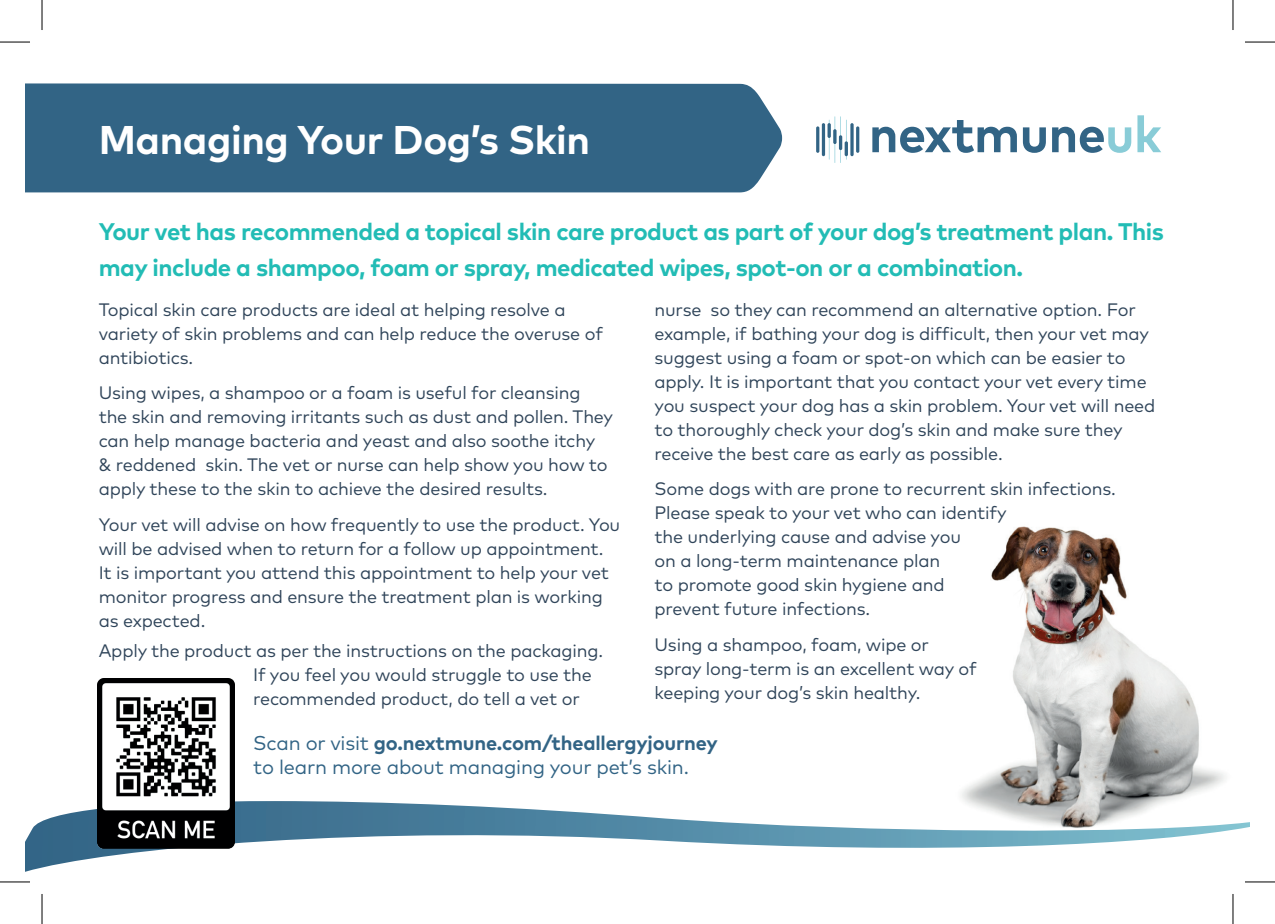
<style>
.page{position:relative;width:1275px;height:924px;background:#fff}
.page>*{position:absolute;margin:0;border:0;box-sizing:border-box;transform-origin:0 0}
.t1{font:700 40px "FF Mark Pro";letter-spacing:-.01em;color:#fff}
.t2{font:700 24px/36px "FF Mark Pro";letter-spacing:-.02em;color:#22bcb5}
.t3{font:20px/24px "FF Mark Pro";letter-spacing:-.01em;color:#326485}
.t4{font:18px/24px "FF Mark Pro";letter-spacing:-.01em;color:#30455a}
.s1{font-weight:700}
</style>
<div class="page">
<img style="left:961px;top:526px;width:264px;height:274px">
<svg style="left:25px;top:800px;width:1225px;height:71px"></svg>
<svg style="left:829px;top:116px;width:17px;height:47px"></svg>
<hr style="left:856px;top:126px;width:3px;height:27px;background:#326485;border-radius:2px">
<hr style="left:850px;top:123px;width:3px;height:33px;background:#326485;border-radius:2px">
<svg style="left:844px;top:141px;width:4px;height:15px"></svg>
<hr style="left:839px;top:135px;width:3px;height:15px;background:#326485;border-radius:2px">
<hr style="left:833px;top:129px;width:3px;height:15px;background:#326485;border-radius:2px">
<svg style="left:827px;top:123px;width:4px;height:15px"></svg>
<hr style="left:822px;top:123px;width:3px;height:33px;background:#326485;border-radius:2px">
<hr style="left:816px;top:126px;width:3px;height:27px;background:#326485;border-radius:2px">
<svg style="left:872px;top:120px;width:145px;height:33px"></svg>
<svg style="left:1023px;top:127px;width:23px;height:26px"></svg>
<svg style="left:1052px;top:127px;width:79px;height:26px"></svg>
<svg style="left:1137px;top:115px;width:24px;height:37px"></svg>
<div style="left:25px;top:83px;width:757px;height:109px;background:#326485"></div>
<img style="left:97px;top:678px;width:137px;height:170px">
<hr style="left:0;top:42px;width:30px;height:1px;background:#000">
<hr style="left:1245px;top:42px;width:30px;height:1px;background:#000">
<hr style="left:0;top:881px;width:30px;height:1px;background:#000">
<hr style="left:1245px;top:881px;width:30px;height:1px;background:#000">
<hr style="left:42px;top:0;width:1px;height:30px;background:#000">
<hr style="left:42px;top:893px;width:1px;height:30px;background:#000">
<hr style="left:1232px;top:0;width:1px;height:30px;background:#000">
<hr style="left:1232px;top:893px;width:1px;height:30px;background:#000">
<h1 class="t1" style="left:99px;top:110px;width:493px">Managing Your Dog’s Skin</h1>
<h2 class="t2" style="left:99px;top:211px;width:1066px">Your vet has recommended a topical skin care product as part of your dog’s treatment plan. This may include a shampoo, foam or spray, medicated wipes, spot-on or a combination.</h2>
<p class="t4" style="left:654px;top:296px;width:502px">nurse so they can recommend an alternative option. For example, if bathing your dog is difficult, then your vet may suggest using a foam or spot-on which can be easier to apply. It is important that you contact your vet every time you suspect your dog has a skin problem. Your vet will need to thoroughly check your dog’s skin and make sure they receive the best care as early as possible.</p>
<p class="t4" style="left:654px;top:475px;width:463px">Some dogs with are prone to recurrent skin infections.<br>Please speak to your vet who can identify<br>the underlying cause and advise you<br>on a long-term maintenance plan<br>to promote good skin hygiene and<br>prevent future infections.</p>
<p class="t4" style="left:654px;top:630px;width:324px">Using a shampoo, foam, wipe or spray long-term is an excellent way of keeping your dog’s skin healthy.</p>
<p class="t4" style="left:99px;top:296px;width:506px">Topical skin care products are ideal at helping resolve a variety of skin problems and can help reduce the overuse of antibiotics.</p>
<p class="t4" style="left:99px;top:379px;width:516px">Using wipes, a shampoo or a foam is useful for cleansing the skin and removing irritants such as dust and pollen. They can help manage bacteria and yeast and also soothe itchy<br>&amp; reddened skin. The vet or nurse can help show you how to apply these to the skin to achieve the desired results.</p>
<p class="t4" style="left:99px;top:510px;width:523px">Your vet will advise on how frequently to use the product. You will be advised when to return for a follow up appointment.<br>It is important you attend this appointment to help your vet monitor progress and ensure the treatment plan is working as expected.</p>
<p class="t4" style="left:253px;top:636px;width:351px;text-indent:-154px">Apply the product as per the instructions on the packaging.<br>If you feel you would struggle to use the recommended product, do tell a vet or</p>
<p class="t3" style="left:253px;top:729px;width:466px">Scan or visit <span class="s1">go.nextmune.com/theallergyjourney </span>to learn more about managing your pet’s skin.</p>
</div>
